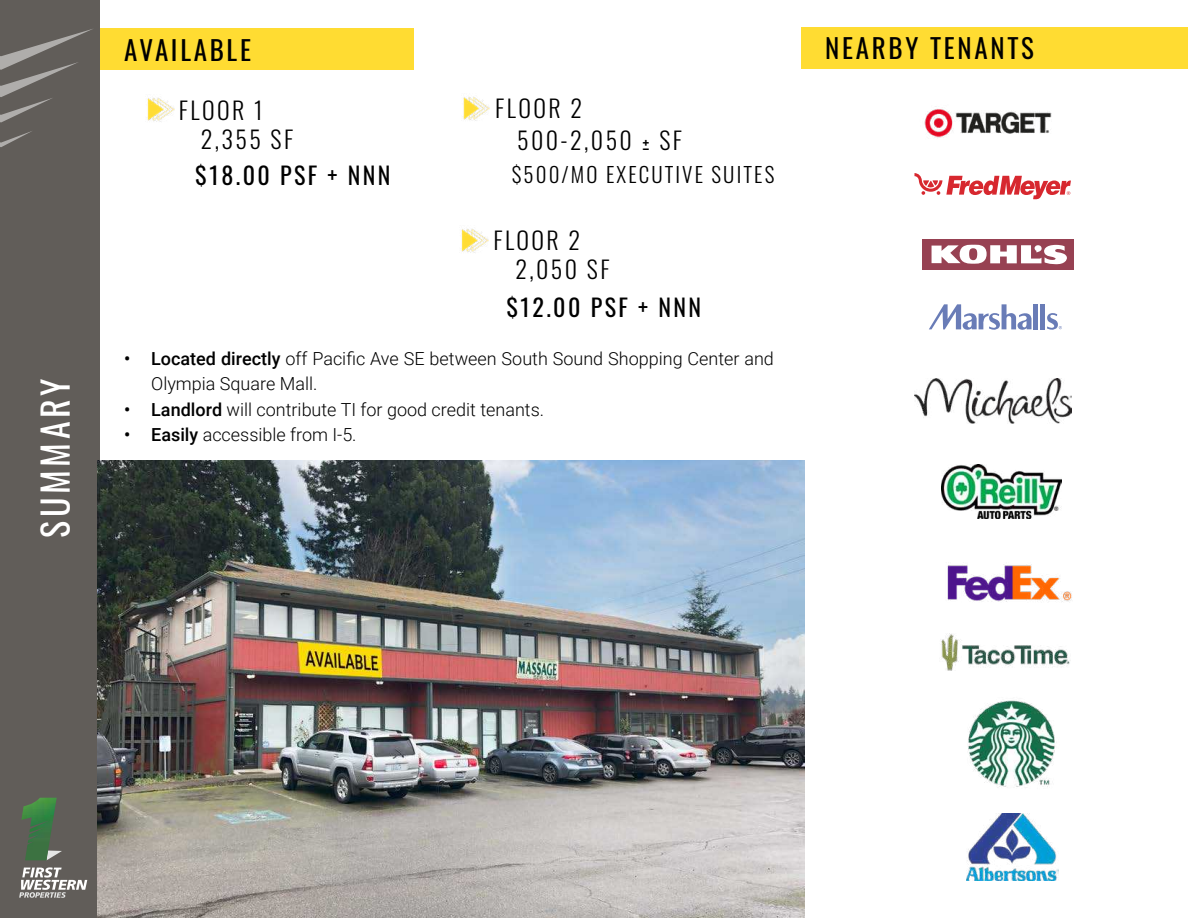
<style>
.page{position:relative;width:1188px;height:918px;background:#fff}
.page>*{position:absolute;margin:0;border:0;box-sizing:border-box;transform-origin:0 0}
.t1{font:36px "Oswald";letter-spacing:.1em;color:#fff}
.t2{font:27px "Oswald";letter-spacing:.1em;color:#000}
.t3{font:300 24px/28.8px "Oswald";letter-spacing:.1em;color:#000}
.t4{font:24px "Oswald";letter-spacing:.1em;color:#000}
.t5{font:300 21px "Oswald";letter-spacing:.1em;color:#000}
.t6{font:300 18px/25.5px "Roboto";color:#000}
.s1{font-weight:500}
</style>
<div class="page">
<div style="left:100px;top:29px;width:314px;height:41px;background:#ffdc32"></div>
<svg style="left:914px;top:173px;width:157px;height:26px"></svg>
<img style="left:924px;top:106px;width:128px;height:32px">
<div style="left:922px;top:239px;width:151px;height:30px;background:#974152"></div>
<svg style="left:932px;top:244px;width:135px;height:21px"></svg>
<svg style="left:929px;top:304px;width:103px;height:26px"></svg>
<hr style="left:1034px;top:304px;width:4px;height:25px;background:#697cb7">
<div style="left:1040px;top:304px;width:5px;height:25px;background:#697cb7"></div>
<svg style="left:1047px;top:313px;width:15px;height:17px"></svg>
<img style="left:914px;top:378px;width:157px;height:45px">
<img style="left:968px;top:700px;width:87px;height:88px">
<img style="left:967px;top:814px;width:91px;height:67px">
<img style="left:941px;top:464px;width:121px;height:54px">
<img style="left:941px;top:634px;width:129px;height:37px">
<img style="left:947px;top:564px;width:125px;height:38px">
<div style="left:0;top:0;width:100px;height:918px;background:#615d59"></div>
<svg style="left:19px;top:867px;width:68px;height:31px"></svg>
<svg style="left:57px;top:850px;width:5px;height:4px"></svg>
<img style="left:21px;top:798px;width:36px;height:62px">
<svg style="left:0;top:29px;width:93px;height:94px"></svg>
<svg style="left:0;top:131px;width:32px;height:16px"></svg>
<div style="left:801px;top:27px;width:387px;height:41px;background:#ffdc32"></div>
<img style="left:97px;top:461px;width:708px;height:457px">
<img style="left:461px;top:229px;width:27px;height:24px">
<img style="left:147px;top:98px;width:27px;height:24px">
<img style="left:463px;top:97px;width:27px;height:24px">
<h1 class="t1" style="left:23px;top:538px;width:161px;rotate:-90deg">SUMMARY</h1>
<h2 class="t2" style="left:124px;top:26px;width:128px">AVAILABLE</h2>
<h3 class="t3" style="left:201px;top:93px;width:94px;text-indent:-22px">FLOOR 1<br>2,355 SF</h3>
<h3 class="t3" style="left:517px;top:89px;width:167px;line-height:32.4px;text-indent:-22px">FLOOR 2<br>500-2,050 ± SF</h3>
<p class="t5" style="left:512px;top:156px;width:264px">$500/MO EXECUTIVE SUITES</p>
<h3 class="t4" style="left:195px;top:154px;width:197px">$18.00 PSF + NNN</h3>
<h3 class="t3" style="left:515px;top:223px;width:96px;text-indent:-22px">FLOOR 2<br>2,050 SF</h3>
<h3 class="t4" style="left:506px;top:286px;width:196px">$12.00 PSF + NNN</h3>
<p class="t6" style="left:151px;top:345px;width:624px;text-indent:-27px"><span class="s1">• Located directly</span> off Pacific Ave SE between South Sound Shopping Center and<br>Olympia Square Mall.</p>
<p class="t6" style="left:124px;top:396px;width:421px"><span class="s1">• Landlord</span> will contribute TI for good credit tenants.</p>
<p class="t6" style="left:124px;top:421px;width:234px"><span class="s1">• Easily</span> accessible from I-5.</p>
<h2 class="t2" style="left:825px;top:24px;width:210px">NEARBY TENANTS</h2>
</div>
